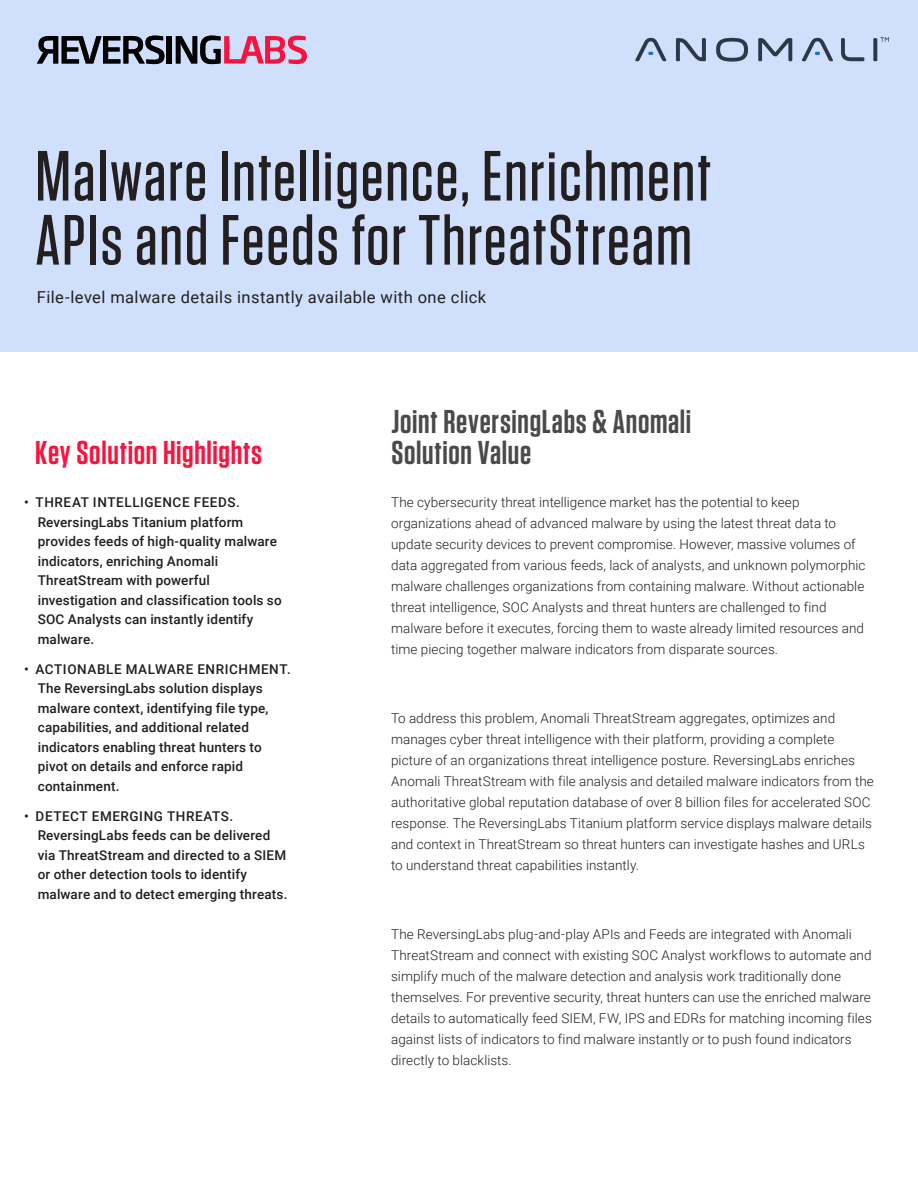
<style>
.page{position:relative;width:918px;height:1188px;background:#fff}
.page>*{position:absolute;margin:0;border:0;box-sizing:border-box;transform-origin:0 0}
.t1{font:500 70.8px/64.1px "Tungsten";letter-spacing:.025em;color:#231f20}
.t2{font:600 33px/31.5px "Tungsten";letter-spacing:.02em;color:#4a4a49}
.t3{font:600 33px "Tungsten";letter-spacing:.02em;color:#f7143f}
.t4{font:16.5px "Roboto";letter-spacing:.025em;color:#231f20}
.t5{font:300 13.5px/21px "Roboto";letter-spacing:.005em;color:#231f20}
.t6{font:500 13.5px/19.5px "Roboto";letter-spacing:.015em;color:#231f20}
</style>
<div class="page">
<div style="left:0;top:0;width:918px;height:351px;background:#d0e0fc"></div>
<svg style="left:37px;top:36px;width:127px;height:28px"></svg>
<div style="left:167px;top:36px;width:5px;height:28px;background:#040304"></div>
<svg style="left:176px;top:36px;width:131px;height:28px"></svg>
<svg style="left:716px;top:38px;width:32px;height:24px"></svg>
<svg style="left:758px;top:38px;width:34px;height:23px"></svg>
<svg style="left:676px;top:38px;width:30px;height:23px"></svg>
<svg style="left:841px;top:38px;width:23px;height:23px"></svg>
<svg style="left:635px;top:38px;width:32px;height:23px"></svg>
<svg style="left:802px;top:38px;width:31px;height:23px"></svg>
<svg style="left:873px;top:37px;width:16px;height:24px"></svg>
<h1 class="t1" style="left:35px;top:145px;width:677px">Malware Intelligence, Enrichment<br>APIs and Feeds for ThreatStream</h1>
<p class="t4" style="left:37px;top:286px;width:451px">File-level malware details instantly available with one click</p>
<h2 class="t3" style="left:35px;top:435px;width:228px">Key Solution Highlights</h2>
<p class="t6" style="left:38px;top:492px;width:245px;text-indent:-14px">• THREAT INTELLIGENCE FEEDS.<br>ReversingLabs Titanium platform provides feeds of high-quality malware indicators, enriching Anomali<br>ThreatStream with powerful investigation and classification tools so<br>SOC Analysts can instantly identify malware.</p>
<p class="t6" style="left:38px;top:659px;width:255px;text-indent:-14px">• ACTIONABLE MALWARE ENRICHMENT.<br>The ReversingLabs solution displays malware context, identifying file type, capabilities, and additional related indicators enabling threat hunters to pivot on details and enforce rapid containment.</p>
<p class="t6" style="left:38px;top:806px;width:251px;text-indent:-14px">• DETECT EMERGING THREATS.<br>ReversingLabs feeds can be delivered via ThreatStream and directed to a SIEM or other detection tools to identify malware and to detect emerging threats.</p>
<h2 class="t2" style="left:391px;top:406px;width:302px">Joint ReversingLabs &amp; Anomali<br>Solution Value</h2>
<p class="t5" style="left:391px;top:491px;width:476px">The cybersecurity threat intelligence market has the potential to keep organizations ahead of advanced malware by using the latest threat data to update security devices to prevent compromise. However, massive volumes of data aggregated from various feeds, lack of analysts, and unknown polymorphic malware challenges organizations from containing malware. Without actionable threat intelligence, SOC Analysts and threat hunters are challenged to find malware before it executes, forcing them to waste already limited resources and time piecing together malware indicators from disparate sources.</p>
<p class="t5" style="left:391px;top:707px;width:484px">To address this problem, Anomali ThreatStream aggregates, optimizes and manages cyber threat intelligence with their platform, providing a complete picture of an organizations threat intelligence posture. ReversingLabs enriches Anomali ThreatStream with file analysis and detailed malware indicators from the authoritative global reputation database of over 8 billion files for accelerated SOC response. The ReversingLabs Titanium platform service displays malware details and context in ThreatStream so threat hunters can investigate hashes and URLs to understand threat capabilities instantly.</p>
<p class="t5" style="left:391px;top:924px;width:482px">The ReversingLabs plug-and-play APIs and Feeds are integrated with Anomali ThreatStream and connect with existing SOC Analyst workflows to automate and simplify much of the malware detection and analysis work traditionally done themselves. For preventive security, threat hunters can use the enriched malware details to automatically feed SIEM, FW, IPS and EDRs for matching incoming files against lists of indicators to find malware instantly or to push found indicators directly to blacklists.</p>
</div>
